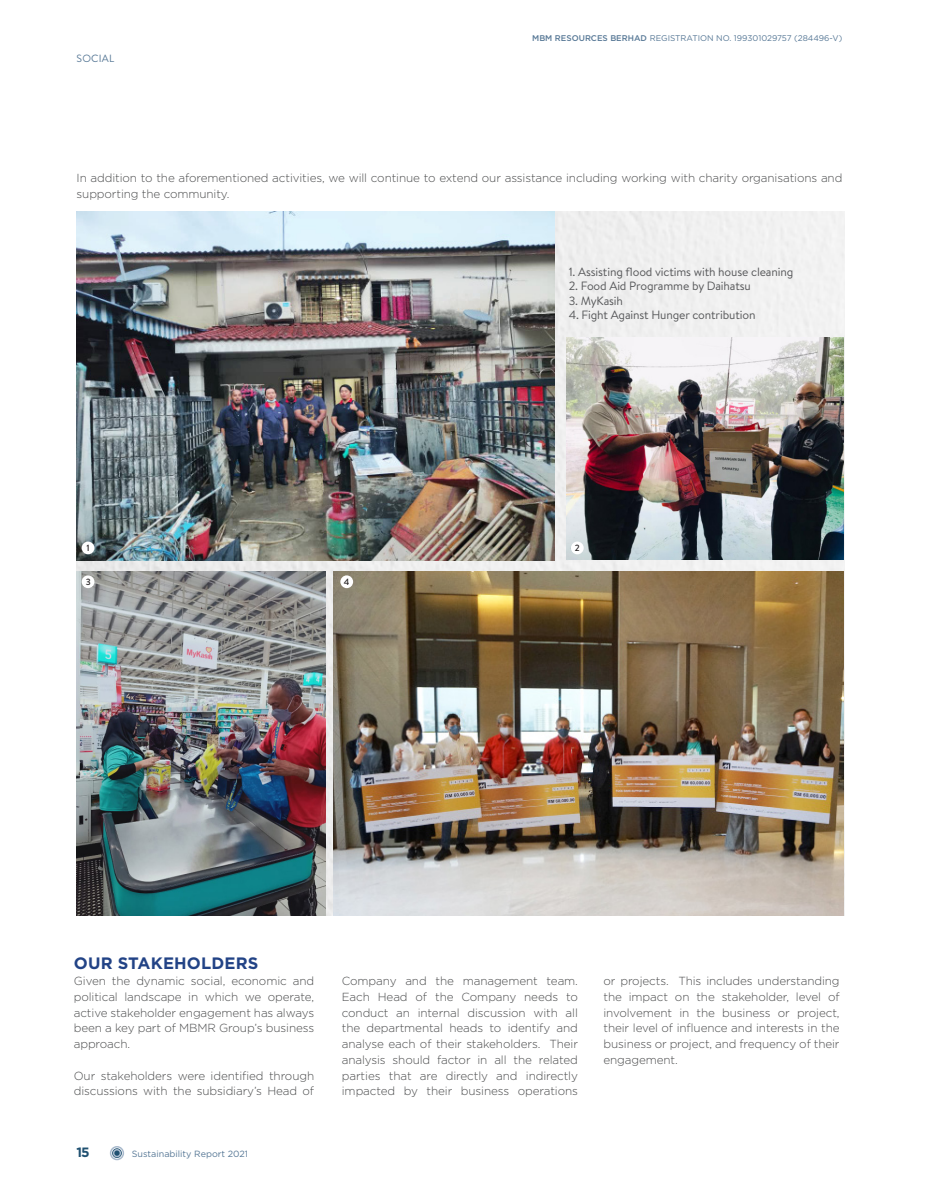
<style>
.page{position:relative;width:936px;height:1191px;background:#fff}
.page>*{position:absolute;margin:0;border:0;box-sizing:border-box;transform-origin:0 0}
.t1{font:700 16.5px "Gotham Pro";letter-spacing:.01em;color:#224386}
.t2{font:700 13.5px "Gotham Pro";color:#205171}
.t3{font:12px "Brandon Text";letter-spacing:-.01em;color:#57585a}
.t4{font:300 11.7px/15.8px "Gotham Pro";letter-spacing:-.01em;color:#4b4c4d;text-align:justify}
.t5{font:10.5px "Brandon Text";letter-spacing:.02em;color:#577896}
.t6{font:9px "Gotham Pro";color:#577896}
.t7{font:500 9px "Brandon Text";color:#231f20}
.t8{font:8.25px "Gotham Pro";color:#577896}
.s1{font-weight:500}
</style>
<div class="page">
<div style="left:77px;top:211px;width:767px;height:705px;background:#f0f0f0"></div>
<img style="left:334px;top:571px;width:509px;height:345px">
<img style="left:566px;top:337px;width:277px;height:223px">
<img style="left:77px;top:571px;width:248px;height:345px">
<img style="left:77px;top:212px;width:477px;height:349px">
<div style="left:82px;top:541px;width:12px;height:13px;background:#fff;border-radius:50%"></div>
<div style="left:82px;top:575px;width:12px;height:13px;background:#fff;border-radius:50%"></div>
<div style="left:340px;top:575px;width:13px;height:13px;background:#fff;border-radius:50%"></div>
<div style="left:571px;top:541px;width:12px;height:13px;background:#fff;border-radius:50%"></div>
<svg style="left:112px;top:1148px;width:10px;height:10px"></svg>
<div style="left:110px;top:1146px;width:14px;height:14px;border:1px solid #a9bacd;border-radius:50%"></div>
<div style="left:113px;top:1149px;width:8px;height:8px;border:1px solid #a9bacd;border-radius:50%"></div>
<p class="t5" style="left:77px;top:51px;width:39px">SOCIAL</p>
<p class="t8" style="left:532px;top:34px;width:312px"><span class="s1">MBM RESOURCES BERHAD</span> REGISTRATION NO. 199301029757 (284496-V)</p>
<p class="t4" style="left:77px;top:170px;width:767px">In addition to the aforementioned activities, we will continue to extend our assistance including working with charity organisations and supporting the community.</p>
<p class="t7" style="left:86px;top:542px;width:5px">1</p>
<p class="t7" style="left:86px;top:575px;width:7px">3</p>
<p class="t7" style="left:344px;top:575px;width:7px">4</p>
<p class="t3" style="left:568px;top:264px;width:226px">1. Assisting flood victims with house cleaning</p>
<p class="t3" style="left:568px;top:278px;width:184px">2. Food Aid Programme by Daihatsu</p>
<p class="t3" style="left:568px;top:292px;width:56px">3. MyKasih</p>
<p class="t3" style="left:568px;top:307px;width:188px">4. Fight Against Hunger contribution</p>
<p class="t7" style="left:574px;top:542px;width:6px">2</p>
<h1 class="t1" style="left:74px;top:954px;width:186px">OUR STAKEHOLDERS</h1>
<p class="t4" style="left:74px;top:973px;width:242px">Given the dynamic social, economic and political landscape in which we operate, active stakeholder engagement has always been a key part of MBMR Group’s business approach.</p>
<p class="t4" style="left:74px;top:1067px;width:242px">Our stakeholders were identified through discussions with the subsidiary’s Head of</p>
<p class="t2" style="left:77px;top:1144px;width:15px">15</p>
<p class="t6" style="left:132px;top:1148px;width:118px">Sustainability Report 2021</p>
<p class="t4" style="left:342px;top:973px;width:238px">Company and the management team.<br>Each Head of the Company needs to conduct an internal discussion with all the departmental heads to identify and analyse each of their stakeholders. Their analysis should factor in all the related parties that are directly and indirectly impacted by their business operations</p>
<p class="t4" style="left:603px;top:973px;width:237px">or projects. This includes understanding the impact on the stakeholder, level of involvement in the business or project, their level of influence and interests in the business or project, and frequency of their engagement.</p>
</div>
